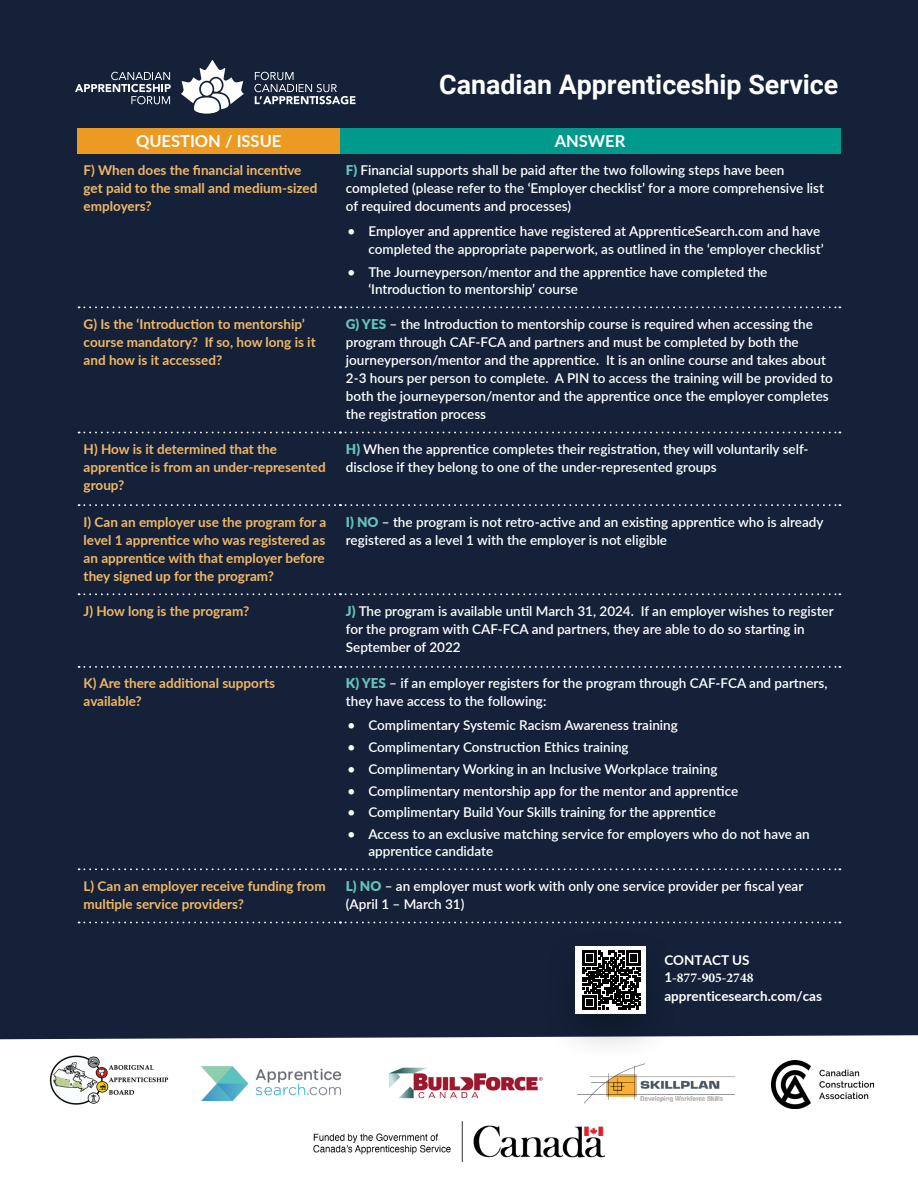
<style>
.page{position:relative;width:918px;height:1188px;background:#fff}
.page>*{position:absolute;margin:0;border:0;box-sizing:border-box;transform-origin:0 0}
.Head_1{font:700 27px "Roboto";color:#fff}
.Register{font:700 16.5px "Lato";color:#fff}
.Answer{font:600 13.5px/18px "Lato";color:#fff}
.t1{font:700 13.5px/18px "Lato";color:#f2b864}
.t2{font:700 13.5px "Lato";color:#fff}
.t3{font:700 13.5px/17px "Minion Pro";color:#fff}
.s1{font-weight:900;color:#66c2ba}
.s2{font-family:"Lato"}
</style>
<div class="page">
<div style="left:0;top:0;width:918px;height:1039px;background:#142139"></div>
<img style="left:49px;top:1055px;width:120px;height:50px">
<img style="left:771px;top:1061px;width:102px;height:47px">
<img style="left:388px;top:1067px;width:155px;height:32px">
<img style="left:578px;top:1063px;width:156px;height:41px">
<img style="left:202px;top:1066px;width:138px;height:35px">
<img style="left:313px;top:1122px;width:292px;height:40px">
<svg style="left:254px;top:72px;width:102px;height:32px;background:#465063"></svg>
<svg style="left:75px;top:72px;width:96px;height:32px;background:#454f62"></svg>
<svg style="left:181px;top:60px;width:63px;height:54px"></svg>
<div style="left:78px;top:128px;width:262px;height:26px;background:#ed9a22"></div>
<div style="left:340px;top:128px;width:500px;height:26px;background:#009a8d"></div>
<svg style="left:79px;top:306px;width:761px;height:2px;background:#444f62"></svg>
<svg style="left:79px;top:432px;width:761px;height:1px"></svg>
<svg style="left:79px;top:504px;width:761px;height:2px;background:#485264"></svg>
<svg style="left:79px;top:593px;width:761px;height:2px;background:#455063"></svg>
<svg style="left:79px;top:666px;width:761px;height:2px;background:#485265"></svg>
<svg style="left:79px;top:868px;width:761px;height:2px;background:#454f62"></svg>
<svg style="left:79px;top:922px;width:761px;height:1px"></svg>
<div style="left:542px;top:928px;width:137px;height:134px;background:#000;opacity:.28"></div>
<div style="left:576px;top:946px;width:70px;height:68px;background:#fff"></div>
<svg style="left:582px;top:951px;width:59px;height:58px"></svg>
<p class="Head_1" style="left:439px;top:66px;width:401px">Canadian Apprenticeship Service</p>
<p class="Register" style="left:136px;top:129px;width:147px">QUESTION / ISSUE</p>
<p class="Register" style="left:555px;top:129px;width:72px">ANSWER</p>
<p class="t1" style="left:84px;top:161px;width:235px">F) When does the financial incentive get paid to the small and medium-sized employers?</p>
<p class="Answer" style="left:346px;top:161px;width:480px"><span class="s1">F)</span> Financial supports shall be paid after the two following steps have been completed (please refer to the ‘Employer checklist’ for a more comprehensive list of required documents and processes)</p>
<p class="Answer" style="left:347px;top:222px;width:478px;text-align:right">• Employer and apprentice have registered at ApprenticeSearch.com and have completed the appropriate paperwork, as outlined in the ‘employer checklist’</p>
<p class="Answer" style="left:368px;top:264px;width:401px;line-height:16.5px;text-indent:-21px">• The Journeyperson/mentor and the apprentice have completed the ‘Introduction to mentorship’ course</p>
<p class="t1" style="left:84px;top:315px;width:234px">G) Is the ‘Introduction to mentorship’ course mandatory? If so, how long is it and how is it accessed?</p>
<p class="Answer" style="left:346px;top:315px;width:489px"><span class="s1">G) YES</span> – the Introduction to mentorship course is required when accessing the program through CAF-FCA and partners and must be completed by both the journeyperson/mentor and the apprentice. It is an online course and takes about 2-3 hours per person to complete. A PIN to access the training will be provided to both the journeyperson/mentor and the apprentice once the employer completes the registration process</p>
<p class="t1" style="left:84px;top:440px;width:244px">H) How is it determined that the apprentice is from an under-represented group?</p>
<p class="Answer" style="left:346px;top:440px;width:464px"><span class="s1">H)</span> When the apprentice completes their registration, they will voluntarily self&shy;disclose if they belong to one of the under-represented groups</p>
<p class="t1" style="left:84px;top:512px;width:244px">I) Can an employer use the program for a level 1 apprentice who was registered as an apprentice with that employer before they signed up for the program?</p>
<p class="Answer" style="left:346px;top:512px;width:479px"><span class="s1">I) NO</span> – the program is not retro-active and an existing apprentice who is already registered as a level 1 with the employer is not eligible</p>
<p class="t1" style="left:84px;top:601px;width:167px">J) How long is the program?</p>
<p class="Answer" style="left:346px;top:601px;width:489px"><span class="s1">J)</span> The program is available until March 31, 2024. If an employer wishes to register for the program with CAF-FCA and partners, they are able to do so starting in<br>September of 2022</p>
<p class="t1" style="left:84px;top:674px;width:193px">K) Are there additional supports available?</p>
<p class="Answer" style="left:346px;top:674px;width:483px"><span class="s1">K) YES</span> – if an employer registers for the program through CAF-FCA and partners, they have access to the following:</p>
<p class="Answer" style="left:347px;top:715px;width:332px">• Complimentary Systemic Racism Awareness training</p>
<p class="Answer" style="left:347px;top:737px;width:283px">• Complimentary Construction Ethics training</p>
<p class="Answer" style="left:347px;top:759px;width:372px">• Complimentary Working in an Inclusive Workplace training</p>
<p class="Answer" style="left:347px;top:781px;width:392px">• Complimentary mentorship app for the mentor and apprentice</p>
<p class="Answer" style="left:347px;top:803px;width:370px">• Complimentary Build Your Skills training for the apprentice</p>
<p class="Answer" style="left:368px;top:826px;width:443px;line-height:16.5px;text-indent:-21px">• Access to an exclusive matching service for employers who do not have an apprentice candidate</p>
<p class="t1" style="left:84px;top:876px;width:243px">L) Can an employer receive funding from multiple service providers?</p>
<p class="Answer" style="left:346px;top:876px;width:459px"><span class="s1">L) NO</span> – an employer must work with only one service provider per fiscal year (April 1 – March 31)</p>
<p class="t3" style="left:664px;top:952px;width:91px"><span class="s2">CONTACT US<br>1</span>-877-905-2748</p>
<p class="t2" style="left:664px;top:986px;width:159px">apprenticesearch.com/cas</p>
</div>
